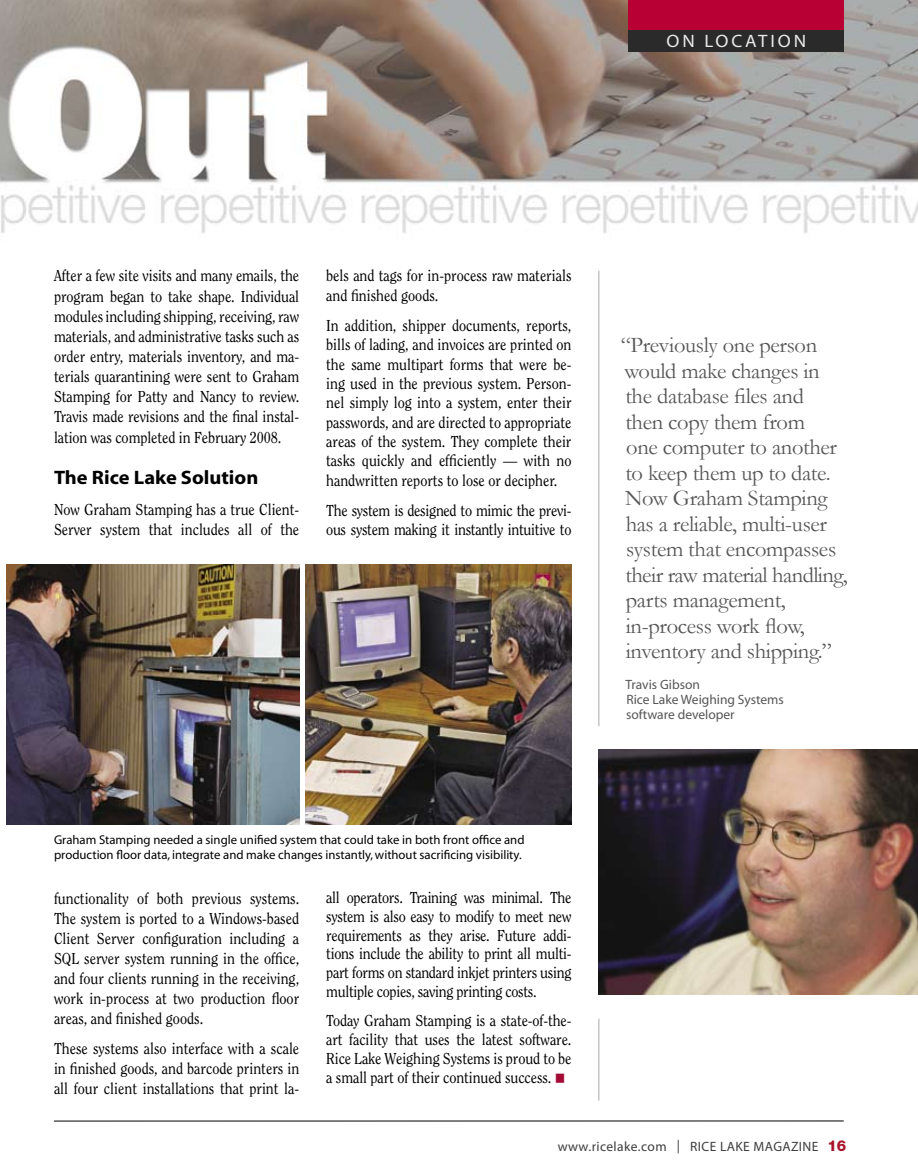
<style>
.page{position:relative;width:918px;height:1175px;background:#fff}
.page>*{position:absolute;margin:0;border:0;box-sizing:border-box;transform-origin:0 0}
.t1{font:22.5px/25.5px "Garamond";letter-spacing:-.015em;color:#565656}
.t2{font:700 19.5px "Myriad";color:#000;scale:1.05 1}
.t3{font:18px "Myriad";letter-spacing:.15em;color:#eaeaea;scale:1.05 1}
.t4{font:15.75px/20.1px "Clearface Std";color:#000;text-align:justify;scale:.9 1}
.t5{font:15.75px/19.4px "Clearface Std";letter-spacing:-.02em;color:#000;scale:.9 1}
.t6{font:13.5px/15px "Myriad";color:#565656}
.t7{font:13.5px "Myriad";letter-spacing:.03em;color:#3e3e3e}
.t8{font:12.75px/15px "Myriad";color:#000}
.s1{color:#a30b35}
.s2{font-family:"Helvetica Neue LT Std";font-weight:800;font-size:15px;color:#a9122a}
</style>
<div class="page">
<hr style="left:54px;top:1120px;width:790px;height:1px;background:#000">
<img style="left:599px;top:750px;width:319px;height:244px">
<img style="left:7px;top:565px;width:292px;height:260px">
<img style="left:305px;top:565px;width:267px;height:260px">
<img style="left:0;top:0;width:918px;height:234px">
<div style="left:628px;top:0;width:216px;height:31px;background:#b90035"></div>
<div style="left:628px;top:31px;width:216px;height:21px;background:#2a2a2a"></div>
<hr style="left:598px;top:271px;width:1px;height:455px;background:#aaa">
<hr style="left:598px;top:1018px;width:1px;height:82px;background:#aaa">
<p class="t3" style="left:667px;top:32px;width:132px">on location</p>
<p class="t4" style="left:54px;top:266px;width:274px">After a few site visits and many emails, the program began to take shape. Individual modules including shipping, receiving, raw materials, and administrative tasks such as order entry, materials inventory, and ma&shy;terials quarantining were sent to Graham Stamping for Patty and Nancy to review.<br>Travis made revisions and the final instal&shy;lation was completed in February 2008.</p>
<p class="t2" style="left:54px;top:467px;width:196px">The Rice Lake Solution</p>
<p class="t4" style="left:54px;top:499px;width:274px">Now Graham Stamping has a true Client-<br>Server system that includes all of the</p>
<p class="t4" style="left:326px;top:266px;width:274px;line-height:19.4px">bels and tags for in-process raw materials and finished goods.</p>
<p class="t4" style="left:326px;top:316px;width:274px;line-height:19.4px">In addition, shipper documents, reports, bills of lading, and invoices are printed on the same multipart forms that were be&shy;ing used in the previous system. Person&shy;nel simply log into a system, enter their passwords, and are directed to appropriate areas of the system. They complete their tasks quickly and efficiently — with no handwritten reports to lose or decipher.</p>
<p class="t5" style="left:326px;top:501px;width:274px">The system is designed to mimic the previ&shy;ous system making it instantly intuitive to</p>
<p class="t8" style="left:54px;top:833px;width:472px">Graham Stamping needed a single unified system that could take in both front office and production floor data, integrate and make changes instantly, without sacrificing visibility.</p>
<p class="t4" style="left:54px;top:889px;width:274px">functionality of both previous systems.<br>The system is ported to a Windows-based Client Server configuration including a SQL server system running in the office, and four clients running in the receiving, work in-process at two production floor areas, and finished goods.</p>
<p class="t4" style="left:54px;top:1038px;width:274px">These systems also interface with a scale in finished goods, and barcode printers in all four client installations that print la-</p>
<p class="t4" style="left:326px;top:888px;width:274px;line-height:18.8px">all operators. Training was minimal. The system is also easy to modify to meet new requirements as they arise. Future addi&shy;tions include the ability to print all multi&shy;part forms on standard inkjet printers using multiple copies, saving printing costs.</p>
<p class="t4" style="left:326px;top:1011px;width:274px;line-height:18.8px">Today Graham Stamping is a state-of-the&shy;art facility that uses the latest software.<br>Rice Lake Weighing Systems is proud to be a small part of their continued success. <span class="s1">■</span></p>
<p class="t1" style="left:621px;top:332px;width:229px">“Previously one person would make changes in the database files and<br>then copy them from<br>one computer to another to keep them up to date.<br>Now Graham Stamping has a reliable, multi-user system that encompasses their raw material handling, parts management, in-process work flow, inventory and shipping.”</p>
<p class="t6" style="left:626px;top:678px;width:160px">Travis Gibson<br>Rice Lake Weighing Systems software developer</p>
<p class="t7" style="left:558px;top:1140px;width:290px">www.ricelake.com | RICE LAKE MAGAZINE <span class="s2">16</span></p>
</div>
